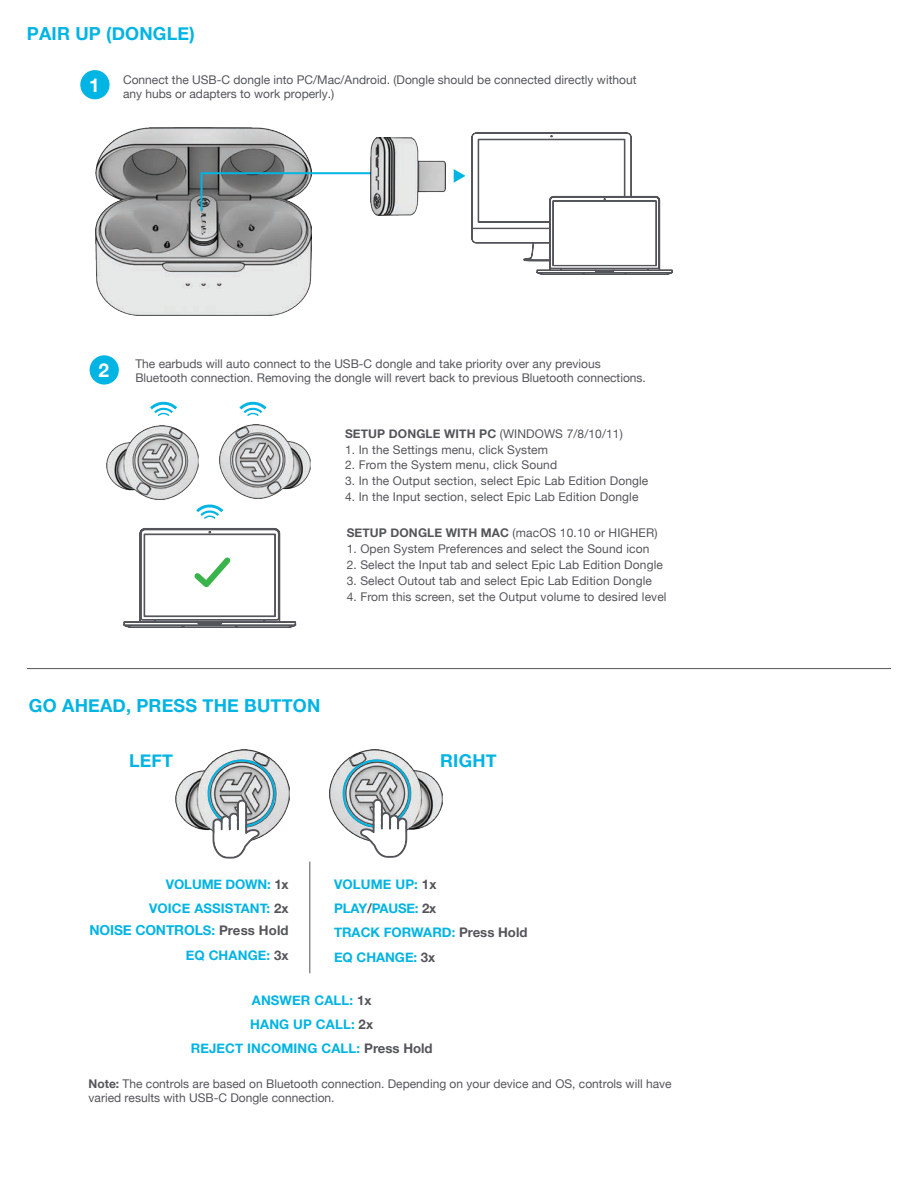
<style>
.page{position:relative;width:918px;height:1188px;background:#fff}
.page>*{position:absolute;margin:0;border:0;box-sizing:border-box;transform-origin:0 0}
.t1{font:700 19.05px "Helvetica Neue";color:#fff}
.t2{font:700 18px "Helvetica Neue";letter-spacing:.01em;color:#00b4e3}
.t3{font:700 17.7px "Helvetica Neue";letter-spacing:.01em;color:#00b4e3}
.t4{font:700 13.8px "Helvetica Neue";letter-spacing:-.01em;color:#00b4e3}
.t5{font:700 13.2px/24.5px "Helvetica Neue";letter-spacing:.01em;color:#00b4e3;text-align:right}
.t6{font:12px/14px "Helvetica Neue";color:#54555a}
.s1{font-weight:700}
.s2{color:#54555a}
.s3{font-size:13.2px}
.s4{font-size:13.2px;color:#54555a}
</style>
<div class="page">
<hr style="left:27px;top:668px;width:864px;height:1px;background:#54555a">
<hr style="left:309px;top:862px;width:1px;height:111px;background:#54555a">
<div style="left:80px;top:70px;width:30px;height:29px;background:#00b4e3;border-radius:50%"></div>
<div style="left:90px;top:355px;width:29px;height:30px;background:#00b4e3;border-radius:50%"></div>
<img style="left:329px;top:749px;width:113px;height:93px">
<img style="left:176px;top:750px;width:113px;height:92px">
<div style="left:208px;top:760px;width:68px;height:67px;border:2px solid #00b4e3;border-radius:50%"></div>
<div style="left:343px;top:760px;width:68px;height:68px;border:2px solid #00b4e3;border-radius:50%"></div>
<svg style="left:213px;top:799px;width:47px;height:60px"></svg>
<svg style="left:360px;top:799px;width:47px;height:59px"></svg>
<img style="left:95px;top:127px;width:216px;height:188px">
<svg style="left:200px;top:171px;width:170px;height:42px"></svg>
<img style="left:370px;top:138px;width:75px;height:78px">
<svg style="left:454px;top:132px;width:219px;height:143px"></svg>
<div style="left:553px;top:201px;width:103px;height:65px;border:1px solid #54555a"></div>
<svg style="left:239px;top:401px;width:28px;height:16px"></svg>
<svg style="left:150px;top:401px;width:27px;height:16px"></svg>
<img style="left:220px;top:424px;width:91px;height:74px">
<img style="left:107px;top:425px;width:91px;height:75px">
<svg style="left:123px;top:528px;width:174px;height:100px"></svg>
<svg style="left:196px;top:504px;width:28px;height:15px"></svg>
<h2 class="t2" style="left:27px;top:20px;width:169px">PAIR UP (DONGLE)</h2>
<h1 class="t1" style="left:89px;top:70px;width:12px">1</h1>
<p class="t6" style="left:123px;top:73px;width:515px">Connect the USB-C dongle into PC/Mac/Android. (Dongle should be connected directly without any hubs or adapters to work properly.)</p>
<h1 class="t1" style="left:98px;top:355px;width:12px">2</h1>
<p class="t6" style="left:135px;top:357px;width:512px">The earbuds will auto connect to the USB-C dongle and take priority over any previous<br>Bluetooth connection. Removing the dongle will revert back to previous Bluetooth connections.</p>
<p class="t6" style="left:345px;top:427px;width:279px"><span class="s1">SETUP DONGLE WITH PC</span> (WINDOWS 7/8/10/11)</p>
<p class="t6" style="left:345px;top:443px;width:205px">1. In the Settings menu, click System</p>
<p class="t6" style="left:345px;top:459px;width:214px">2. From the System menu, click Sound</p>
<p class="t6" style="left:345px;top:475px;width:305px">3. In the Output section, select Epic Lab Edition Dongle</p>
<p class="t6" style="left:345px;top:491px;width:295px">4. In the Input section, select Epic Lab Edition Dongle</p>
<p class="t6" style="left:347px;top:527px;width:312px"><span class="s1">SETUP DONGLE WITH MAC</span> (macOS 10.10 or HIGHER)</p>
<p class="t6" style="left:347px;top:543px;width:304px">1. Open System Preferences and select the Sound icon</p>
<p class="t6" style="left:347px;top:559px;width:318px">2. Select the Input tab and select Epic Lab Edition Dongle</p>
<p class="t6" style="left:347px;top:575px;width:307px">3. Select Outout tab and select Epic Lab Edition Dongle</p>
<p class="t6" style="left:347px;top:590px;width:321px">4. From this screen, set the Output volume to desired level</p>
<h2 class="t2" style="left:29px;top:692px;width:293px">GO AHEAD, PRESS THE BUTTON</h2>
<h3 class="t3" style="left:129px;top:747px;width:45px">LEFT</h3>
<h3 class="t3" style="left:440px;top:747px;width:58px">RIGHT</h3>
<p class="t5" style="left:334px;top:872px;width:195px;text-align:left">VOLUME UP: <span class="s2">1x<br></span>PLAY<span class="s2">/</span>PAUSE: <span class="s2">2x<br></span>TRACK FORWARD: <span class="s2">Press Hold<br></span>EQ CHANGE: <span class="s2">3x</span></p>
<p class="t5" style="left:191px;top:988px;width:243px;text-align:center">ANSWER CALL: <span class="s2">1x<br></span>HANG UP CALL: <span class="s2">2x<br></span>REJECT INCOMING CALL: <span class="s2">Press Hold</span></p>
<p class="t5" style="left:149px;top:872px;width:141px">VOLUME DOWN: <span class="s2">1x<br></span>VOICE ASSISTANT: <span class="s2">2x</span></p>
<p class="t4" style="left:90px;top:920px;width:201px">NOISE CONTROL<span class="s3">S:</span> <span class="s4">Press Hold</span></p>
<p class="t5" style="left:186px;top:943px;width:104px">EQ CHANGE: <span class="s2">3x</span></p>
<p class="t6" style="left:89px;top:1077px;width:584px;line-height:14.4px"><span class="s1">Note:</span> The controls are based on Bluetooth connection. Depending on your device and OS, controls will have varied results with USB-C Dongle connection.</p>
</div>
